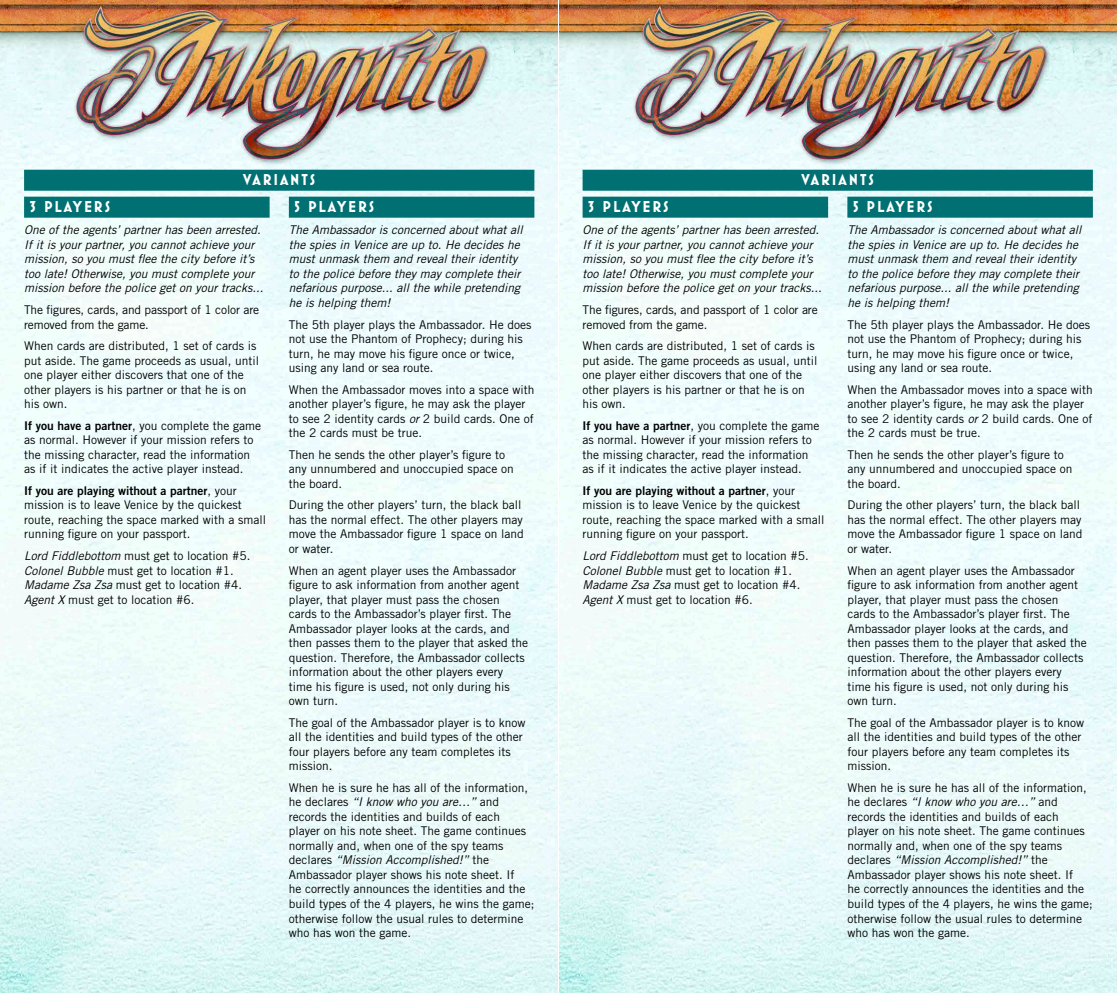
<style>
.page{position:relative;width:1117px;height:993px;background:#fff}
.page>*{position:absolute;margin:0;border:0;box-sizing:border-box;transform-origin:0 0}
.t1{font:700 16px "Mostra Nuova";letter-spacing:.12em;color:#fff}
.t2{font:12px/14.4px "Trade Gothic";color:#000}
.t3{font:italic 12px/14.4px "Trade Gothic";color:#000}
.t4{font:12px "Trade Gothic Bold Two";color:#000}
.s1{font-family:"Trade Gothic Bold Two"}
.s2{font-family:"Trade Gothic"}
.s3{font-style:italic}
</style>
<div class="page">
<img style="left:559px;top:0;width:558px;height:992px">
<svg style="left:0;top:0;width:558px;height:992px;fill:#ecfafa"></svg>
<div style="left:24px;top:196px;width:246px;height:21px;background:#007073"></div>
<div style="left:289px;top:196px;width:245px;height:21px;background:#007073"></div>
<div style="left:583px;top:196px;width:245px;height:21px;background:#007073"></div>
<div style="left:847px;top:196px;width:246px;height:21px;background:#007073"></div>
<div style="left:24px;top:170px;width:510px;height:21px;background:#007073"></div>
<div style="left:583px;top:170px;width:510px;height:21px;background:#007073"></div>
<h1 class="t1" style="left:243px;top:170px;width:74px">VARIANTS</h1>
<h1 class="t1" style="left:801px;top:170px;width:74px">VARIANTS</h1>
<h1 class="t1" style="left:30px;top:197px;width:82px">3 PLAYERS</h1>
<p class="t3" style="left:24px;top:223px;width:241px">One of the agents’ partner has been arrested.<br>If it is your partner, you cannot achieve your mission, so you must flee the city before it’s too late! Otherwise, you must complete your mission before the police get on your tracks...</p>
<p class="t2" style="left:24px;top:302px;width:237px">The figures, cards, and passport of 1 color are removed from the game.</p>
<p class="t2" style="left:24px;top:338px;width:236px">When cards are distributed, 1 set of cards is put aside. The game proceeds as usual, until one player either discovers that one of the other players is his partner or that he is on his own.</p>
<p class="t2" style="left:24px;top:418px;width:238px"><span class="s1">If you have a partner</span>, you complete the game as normal. However if your mission refers to the missing character, read the information as if it indicates the active player instead.</p>
<p class="t4" style="left:24px;top:483px;width:214px">If you are playing without a partner<span class="s2">, your</span></p>
<p class="t2" style="left:24px;top:497px;width:243px">mission is to leave Venice by the quickest route, reaching the space marked with a small running figure on your passport.</p>
<p class="t2" style="left:24px;top:548px;width:228px"><span class="s3">Lord Fiddlebottom</span> must get to location #5.<br><span class="s3">Colonel Bubble</span> must get to location #1.<br><span class="s3">Madame Zsa Zsa</span> must get to location #4.<br><span class="s3">Agent X</span> must get to location #6.</p>
<h1 class="t1" style="left:295px;top:197px;width:81px">5 PLAYERS</h1>
<p class="t3" style="left:289px;top:223px;width:235px">The Ambassador is concerned about what all the spies in Venice are up to. He decides he must unmask them and reveal their identity to the police before they may complete their nefarious purpose... all the while pretending he is helping them!</p>
<p class="t2" style="left:289px;top:317px;width:244px">The 5th player plays the Ambassador. He does not use the Phantom of Prophecy; during his turn, he may move his figure once or twice, using any land or sea route.</p>
<p class="t2" style="left:289px;top:382px;width:247px">When the Ambassador moves into a space with another player’s figure, he may ask the player to see 2 identity cards <span class="s3">or</span> 2 build cards. One of the 2 cards must be true.</p>
<p class="t2" style="left:289px;top:447px;width:227px">Then he sends the other player’s figure to any unnumbered and unoccupied space on the board.</p>
<p class="t2" style="left:289px;top:497px;width:236px">During the other players’ turn, the black ball has the normal effect. The other players may move the Ambassador figure 1 space on land or water.</p>
<p class="t2" style="left:289px;top:562px;width:241px">When an agent player uses the Ambassador figure to ask information from another agent player, that player must pass the chosen cards to the Ambassador’s player first. The Ambassador player looks at the cards, and then passes them to the player that asked the question. Therefore, the Ambassador collects information about the other players every time his figure is used, not only during his own turn.</p>
<p class="t2" style="left:289px;top:715px;width:238px">The goal of the Ambassador player is to know all the identities and build types of the other four players before any team completes its mission.</p>
<p class="t2" style="left:289px;top:780px;width:247px">When he is sure he has all of the information, he declares <span class="s3">“I know who you are…”</span> and records the identities and builds of each player on his note sheet. The game continues normally and, when one of the spy teams declares <span class="s3">“Mission Accomplished!”</span> the Ambassador player shows his note sheet. If<br>he correctly announces the identities and the build types of the 4 players, he wins the game; otherwise follow the usual rules to determine who has won the game.</p>
<h1 class="t1" style="left:588px;top:197px;width:82px">3 PLAYERS</h1>
<p class="t3" style="left:583px;top:223px;width:241px">One of the agents’ partner has been arrested.<br>If it is your partner, you cannot achieve your mission, so you must flee the city before it’s too late! Otherwise, you must complete your mission before the police get on your tracks...</p>
<p class="t2" style="left:583px;top:302px;width:237px">The figures, cards, and passport of 1 color are removed from the game.</p>
<p class="t2" style="left:583px;top:338px;width:236px">When cards are distributed, 1 set of cards is put aside. The game proceeds as usual, until one player either discovers that one of the other players is his partner or that he is on his own.</p>
<p class="t2" style="left:583px;top:418px;width:238px"><span class="s1">If you have a partner</span>, you complete the game as normal. However if your mission refers to the missing character, read the information as if it indicates the active player instead.</p>
<p class="t4" style="left:583px;top:483px;width:214px">If you are playing without a partner<span class="s2">, your</span></p>
<p class="t2" style="left:583px;top:497px;width:243px">mission is to leave Venice by the quickest route, reaching the space marked with a small running figure on your passport.</p>
<p class="t2" style="left:583px;top:548px;width:228px"><span class="s3">Lord Fiddlebottom</span> must get to location #5.<br><span class="s3">Colonel Bubble</span> must get to location #1.<br><span class="s3">Madame Zsa Zsa</span> must get to location #4.<br><span class="s3">Agent X</span> must get to location #6.</p>
<h1 class="t1" style="left:853px;top:197px;width:81px">5 PLAYERS</h1>
<p class="t3" style="left:847px;top:223px;width:235px">The Ambassador is concerned about what all the spies in Venice are up to. He decides he must unmask them and reveal their identity to the police before they may complete their nefarious purpose... all the while pretending he is helping them!</p>
<p class="t2" style="left:847px;top:317px;width:244px">The 5th player plays the Ambassador. He does not use the Phantom of Prophecy; during his turn, he may move his figure once or twice, using any land or sea route.</p>
<p class="t2" style="left:847px;top:382px;width:247px">When the Ambassador moves into a space with another player’s figure, he may ask the player to see 2 identity cards <span class="s3">or</span> 2 build cards. One of the 2 cards must be true.</p>
<p class="t2" style="left:847px;top:447px;width:227px">Then he sends the other player’s figure to any unnumbered and unoccupied space on the board.</p>
<p class="t2" style="left:847px;top:497px;width:236px">During the other players’ turn, the black ball has the normal effect. The other players may move the Ambassador figure 1 space on land or water.</p>
<p class="t2" style="left:847px;top:562px;width:241px">When an agent player uses the Ambassador figure to ask information from another agent player, that player must pass the chosen cards to the Ambassador’s player first. The Ambassador player looks at the cards, and then passes them to the player that asked the question. Therefore, the Ambassador collects information about the other players every time his figure is used, not only during his own turn.</p>
<p class="t2" style="left:847px;top:715px;width:238px">The goal of the Ambassador player is to know all the identities and build types of the other four players before any team completes its mission.</p>
<p class="t2" style="left:847px;top:780px;width:247px">When he is sure he has all of the information, he declares <span class="s3">“I know who you are…”</span> and records the identities and builds of each player on his note sheet. The game continues normally and, when one of the spy teams declares <span class="s3">“Mission Accomplished!”</span> the Ambassador player shows his note sheet. If<br>he correctly announces the identities and the build types of the 4 players, he wins the game; otherwise follow the usual rules to determine who has won the game.</p>
</div>
